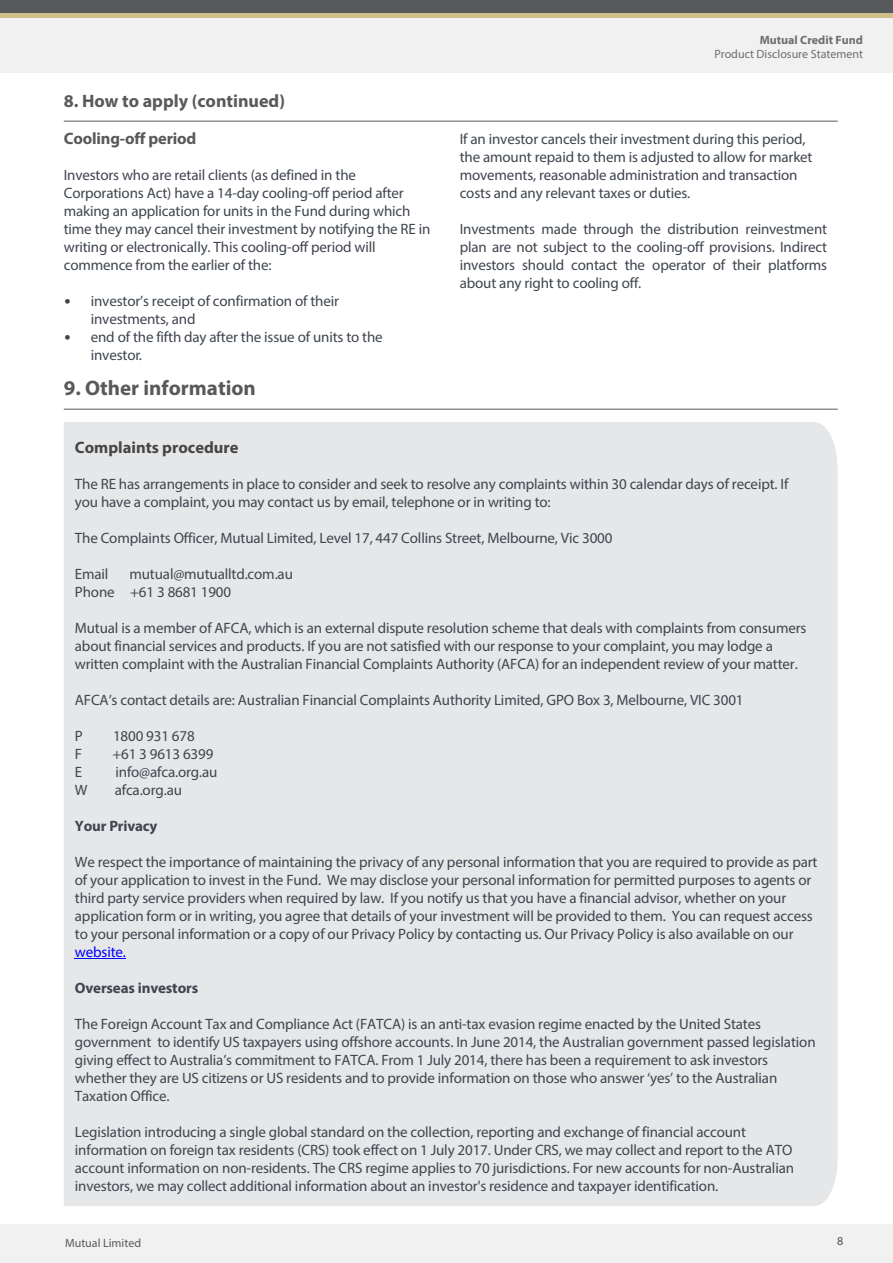
<style>
.page{position:relative;width:893px;height:1263px;background:#fff}
.page>*{position:absolute;margin:0;border:0;box-sizing:border-box;transform-origin:0 0}
.t1{font:700 21px "Myriad Pro";color:#58595b}
.t2{font:700 18px "Myriad Pro";color:#58595b}
.t3{font:700 16.5px "Myriad Pro";color:#464647}
.t4{font:700 16.5px "Myriad Pro";letter-spacing:-.01em;color:#58595b}
.t5{font:15px/18px "Myriad Pro";letter-spacing:-.01em;color:#3f454f}
.t6{font:700 15px "Myriad Pro";letter-spacing:-.01em;color:#3f454f}
.t7{font:15px "Myriad Pro";letter-spacing:-.01em;color:#0001fe}
.t8{font:12px "Myriad Pro";color:#6d6e71}
.t9{font:700 12px "Myriad Pro";color:#6d6e71}
.t10{font:12px "Myriad Pro";color:#58595b}
.t11{font:12px "Myriad Pro";color:#514649}
.s1{font-family:"Calibri"}
</style>
<div class="page">
<div style="left:0;top:0;width:893px;height:72px;background:#f1f1f2"></div>
<div style="left:0;top:0;width:893px;height:14px;background:#58595b"></div>
<div style="left:0;top:1224px;width:893px;height:39px;background:#f1f1f2"></div>
<div style="left:64px;top:422px;width:774px;height:784px;background:#e6e7e8"></div>
<hr style="left:64px;top:409px;width:774px;height:1px;background:#58595b">
<hr style="left:75px;top:958px;width:51px;height:1px;background:#0001fe">
<hr style="left:64px;top:121px;width:774px;height:1px;background:#58595b">
<hr style="left:0;top:13px;width:893px;height:4px;background:#d0be89">
<p class="t2" style="left:64px;top:89px;width:223px">8. How to apply (continued)</p>
<p class="t4" style="left:64px;top:128px;width:134px">Cooling-off period</p>
<p class="t5" style="left:64px;top:166px;width:368px">Investors who are retail clients (as defined in the Corporations Act) have a 14-day cooling-off period after making an application for units in the Fund during which time they may cancel their investment by notifying the RE in writing or electronically. This cooling-off period will commence from the earlier of the:</p>
<p class="t5" style="left:91px;top:292px;width:250px;text-indent:-27px"><span class="s1">•</span> investor’s receipt of confirmation of their investments, and</p>
<p class="t5" style="left:91px;top:328px;width:293px;text-indent:-27px"><span class="s1">•</span> end of the fifth day after the issue of units to the investor.</p>
<h1 class="t1" style="left:64px;top:374px;width:194px">9. Other information</h1>
<p class="t9" style="left:760px;top:32px;width:105px">Mutual Credit Fund</p>
<p class="t8" style="left:714px;top:46px;width:150px">Product Disclosure Statement</p>
<p class="t5" style="left:460px;top:130px;width:354px">If an investor cancels their investment during this period, the amount repaid to them is adjusted to allow for market movements, reasonable administration and transaction costs and any relevant taxes or duties.</p>
<p class="t5" style="left:460px;top:220px;width:369px;text-align:justify">Investments made through the distribution reinvestment plan are not subject to the cooling-off provisions. Indirect investors should contact the operator of their platforms about any right to cooling off.</p>
<p class="t3" style="left:75px;top:436px;width:165px">Complaints procedure</p>
<p class="t5" style="left:75px;top:474px;width:715px">The RE has arrangements in place to consider and seek to resolve any complaints within 30 calendar days of receipt. If you have a complaint, you may contact us by email, telephone or in writing to:</p>
<p class="t5" style="left:75px;top:528px;width:539px">The Complaints Officer, Mutual Limited, Level 17, 447 Collins Street, Melbourne, Vic 3000</p>
<p class="t5" style="left:75px;top:564px;width:35px">Email</p>
<p class="t5" style="left:75px;top:564px;width:220px;text-indent:55px">mutual@mutualltd.com.au<br>Phone +61 3 8681 1900</p>
<p class="t5" style="left:75px;top:618px;width:733px">Mutual is a member of AFCA, which is an external dispute resolution scheme that deals with complaints from consumers about financial services and products. If you are not satisfied with our response to your complaint, you may lodge a written complaint with the Australian Financial Complaints Authority (AFCA) for an independent review of your matter.</p>
<p class="t5" style="left:75px;top:690px;width:670px">AFCA’s contact details are: Australian Financial Complaints Authority Limited, GPO Box 3, Melbourne, VIC 3001</p>
<p class="t5" style="left:75px;top:726px;width:9px">P</p>
<p class="t5" style="left:113px;top:726px;width:83px">1800 931 678</p>
<p class="t5" style="left:75px;top:744px;width:9px">F</p>
<p class="t5" style="left:112px;top:744px;width:103px">+61 3 9613 6399</p>
<p class="t5" style="left:75px;top:762px;width:9px">E</p>
<p class="t5" style="left:115px;top:762px;width:104px">info@afca.org.au</p>
<p class="t5" style="left:75px;top:780px;width:14px">W</p>
<p class="t5" style="left:115px;top:780px;width:69px">afca.org.au</p>
<p class="t6" style="left:75px;top:816px;width:84px">Your Privacy</p>
<p class="t5" style="left:75px;top:852px;width:744px">We respect the importance of maintaining the privacy of any personal information that you are required to provide as part of your application to invest in the Fund. We may disclose your personal information for permitted purposes to agents or third party service providers when required by law. If you notify us that you have a financial advisor, whether on your application form or in writing, you agree that details of your investment will be provided to them. You can request access to your personal information or a copy of our Privacy Policy by contacting us. Our Privacy Policy is also available on our</p>
<p class="t7" style="left:75px;top:942px;width:53px">website.</p>
<p class="t6" style="left:75px;top:978px;width:125px">Overseas investors</p>
<p class="t5" style="left:75px;top:1014px;width:742px">The Foreign Account Tax and Compliance Act (FATCA) is an anti-tax evasion regime enacted by the United States government to identify US taxpayers using offshore accounts. In June 2014, the Australian government passed legislation giving effect to Australia’s commitment to FATCA. From 1 July 2014, there has been a requirement to ask investors whether they are US citizens or US residents and to provide information on those who answer ‘yes’ to the Australian Taxation Office.</p>
<p class="t5" style="left:75px;top:1122px;width:721px">Legislation introducing a single global standard on the collection, reporting and exchange of financial account information on foreign tax residents (CRS) took effect on 1 July 2017. Under CRS, we may collect and report to the ATO account information on non-residents. The CRS regime applies to 70 jurisdictions. For new accounts for non-Australian investors, we may collect additional information about an investor's residence and taxpayer identification.</p>
<p class="t10" style="left:65px;top:1235px;width:78px">Mutual Limited</p>
<p class="t11" style="left:837px;top:1233px;width:8px">8</p>
</div>
